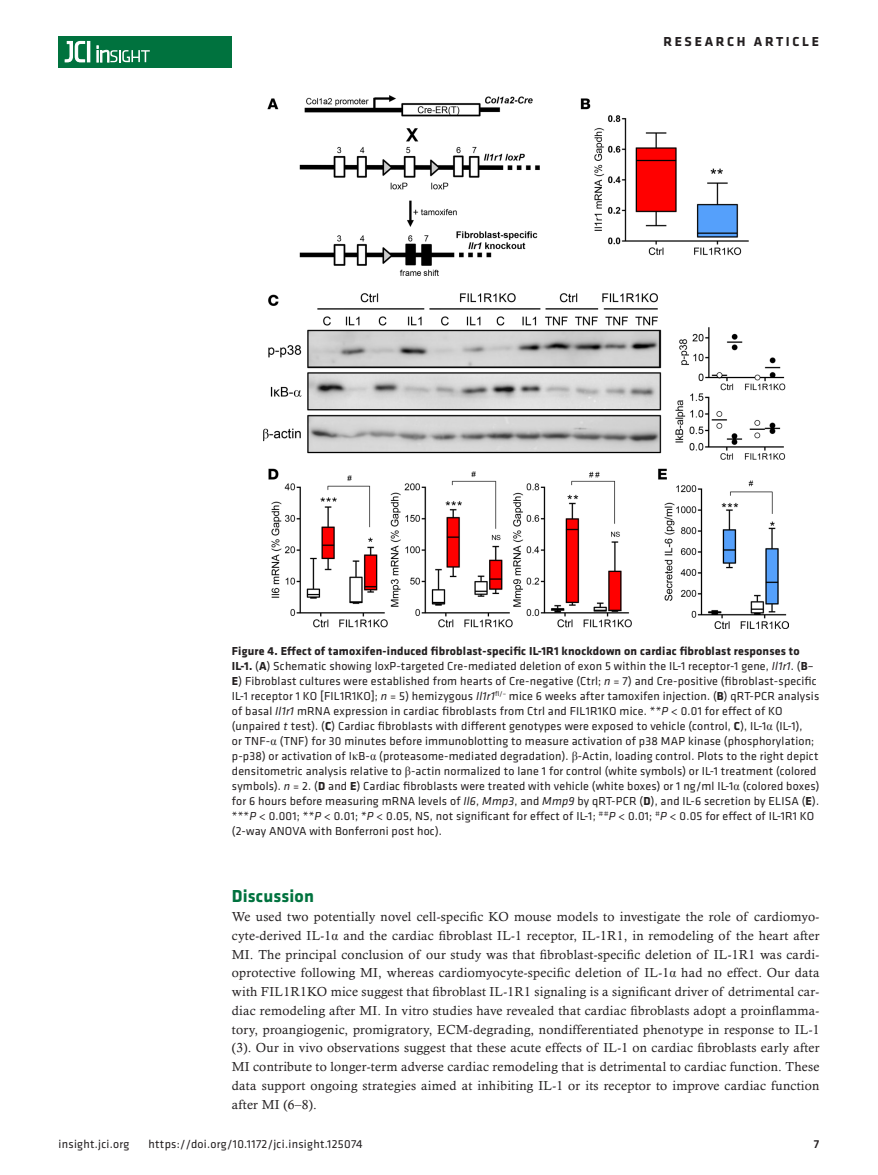
<style>
.page{position:relative;width:878px;height:1175px;background:#fff}
.page>*{position:absolute;margin:0;border:0;box-sizing:border-box;transform-origin:0 0}
.t1{font:700 18px "Klavika";letter-spacing:.01em;color:#00723e}
.t2{font:700 13.5px "Klavika Basic";letter-spacing:.2em;color:#231f20}
.t3{font:13.2px/18.8px "Calisto MT Std";letter-spacing:.02em;color:#231f20;text-align:justify}
.t4{font:12px/15px "Klavika Basic";letter-spacing:.015em;color:#231f20}
.t5{font:500 12px "Klavika Basic";color:#231f20}
.s1{font-weight:700}
.s2{font-style:italic}
.s3{font-family:"Times New Roman"}
</style>
<div class="page">
<div style="left:59px;top:36px;width:173px;height:31px;background:#00723e"></div>
<hr style="left:87px;top:41px;width:3px;height:21px;background:#fff">
<svg style="left:64px;top:41px;width:21px;height:22px"></svg>
<svg style="left:97px;top:46px;width:53px;height:16px"></svg>
<img style="left:264px;top:96px;width:524px;height:533px">
<p class="t2" style="left:663px;top:32px;width:157px">RESEARCH ARTICLE</p>
<p class="t4" style="left:232px;top:643px;width:589px"><span class="s1">Figure 4. Effect of tamoxifen-induced fibroblast-specific IL-1R1 knockdown on cardiac fibroblast responses to IL-1.</span> (<span class="s1">A</span>) Schematic showing loxP-targeted Cre-mediated deletion of exon 5 within the IL-1 receptor-1 gene, <span class="s2">Il1r1</span>. (<span class="s1">B</span>– <span class="s1">E</span>) Fibroblast cultures were established from hearts of Cre-negative (Ctrl; <span class="s2">n</span> = 7) and Cre-positive (fibroblast-specific IL-1 receptor 1 KO [FIL1R1KO]; <span class="s2">n</span> = 5) hemizygous <span class="s2">Il1r1</span><sup>fl/–</sup> mice 6 weeks after tamoxifen injection. (<span class="s1">B</span>) qRT-PCR analysis of basal <span class="s2">Il1r1</span> mRNA expression in cardiac fibroblasts from Ctrl and FIL1R1KO mice. **<span class="s2">P</span> &lt; 0.01 for effect of KO (unpaired <span class="s2">t</span> test). (<span class="s1">C</span>) Cardiac fibroblasts with different genotypes were exposed to vehicle (control, <span class="s1">C</span>), IL-1<span class="s3">α</span> (IL-1),<br>or TNF-<span class="s3">α</span> (TNF) for 30 minutes before immunoblotting to measure activation of p38 MAP kinase (phosphorylation; p-p38) or activation of I<span class="s3">κ</span>B-<span class="s3">α</span> (proteasome-mediated degradation). <span class="s3">β</span>-Actin, loading control. Plots to the right depict densitometric analysis relative to <span class="s3">β</span>-actin normalized to lane 1 for control (white symbols) or IL-1 treatment (colored symbols). <span class="s2">n</span> = 2. (<span class="s1">D</span> and <span class="s1">E</span>) Cardiac fibroblasts were treated with vehicle (white boxes) or 1 ng/ml IL-1<span class="s3">α</span> (colored boxes) for 6 hours before measuring mRNA levels of <span class="s2">Il6</span>, <span class="s2">Mmp3</span>, and <span class="s2">Mmp9</span> by qRT-PCR (<span class="s1">D</span>), and IL-6 secretion by ELISA (<span class="s1">E</span>). ***<span class="s2">P</span> &lt; 0.001; **<span class="s2">P</span> &lt; 0.01; *<span class="s2">P</span> &lt; 0.05, NS, not significant for effect of IL-1; <sup>##</sup><span class="s2">P</span> &lt; 0.01; <sup>#</sup><span class="s2">P</span> &lt; 0.05 for effect of IL-1R1 KO (2-way ANOVA with Bonferroni post hoc).</p>
<h1 class="t1" style="left:232px;top:883px;width:84px">Discussion</h1>
<p class="t3" style="left:232px;top:907px;width:589px">We used two potentially novel cell-specific KO mouse models to investigate the role of cardiomyo&shy;cyte-derived IL-1<span class="s3">α</span> and the cardiac fibroblast IL-1 receptor, IL-1R1, in remodeling of the heart after MI. The principal conclusion of our study was that fibroblast-specific deletion of IL-1R1 was cardi&shy;oprotective following MI, whereas cardiomyocyte-specific deletion of IL-1<span class="s3">α</span> had no effect. Our data with FIL1R1KO mice suggest that fibroblast IL-1R1 signaling is a significant driver of detrimental car&shy;diac remodeling after MI. In vitro studies have revealed that cardiac fibroblasts adopt a proinflamma&shy;tory, proangiogenic, promigratory, ECM-degrading, nondifferentiated phenotype in response to IL-1 (3). Our in vivo observations suggest that these acute effects of IL-1 on cardiac fibroblasts early after MI contribute to longer-term adverse cardiac remodeling that is detrimental to cardiac function. These data support ongoing strategies aimed at inhibiting IL-1 or its receptor to improve cardiac function after MI (6–8).</p>
<p class="t4" style="left:58px;top:1135px;width:72px">insight.jci.org</p>
<p class="t4" style="left:148px;top:1135px;width:216px">https://doi.org/10.1172/jci.insight.125074</p>
<p class="t5" style="left:813px;top:1135px;width:7px">7</p>
</div>
